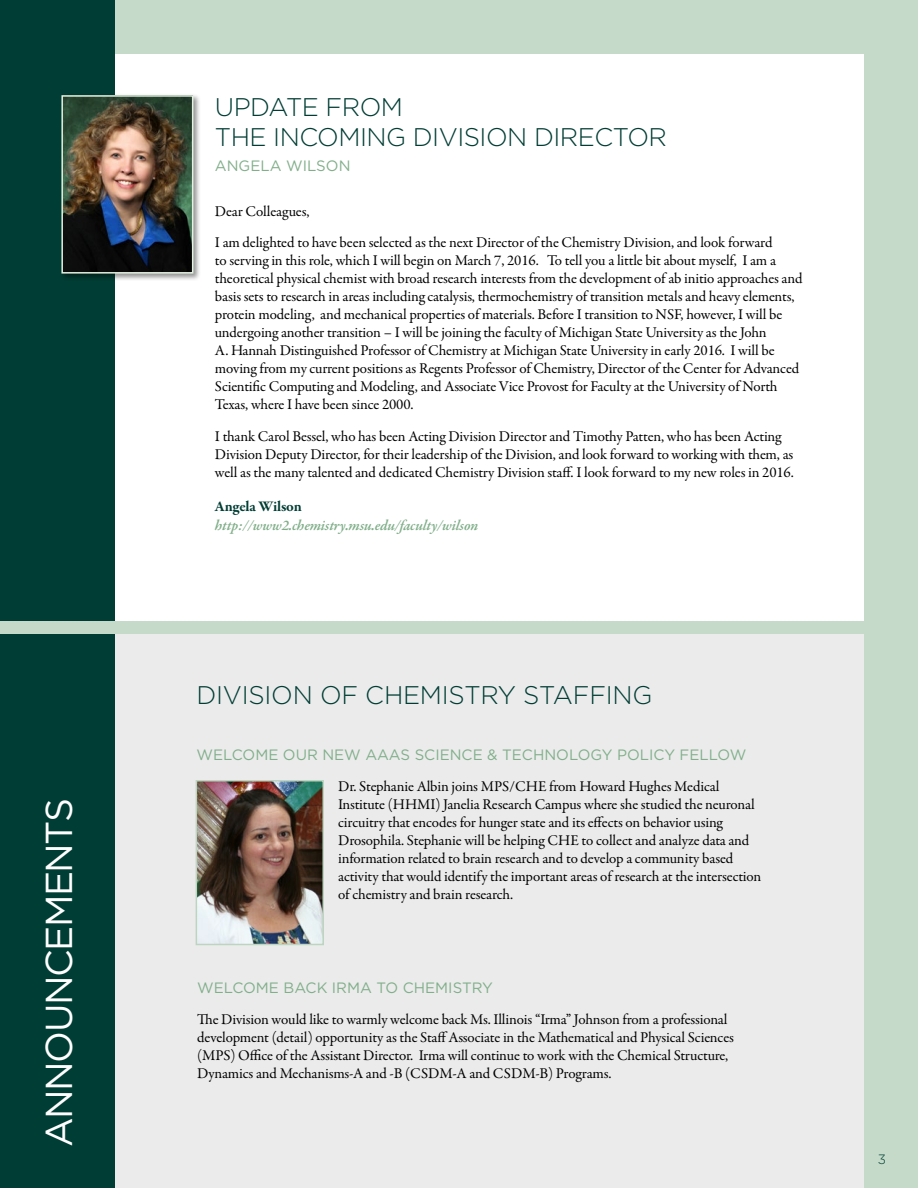
<style>
.page{position:relative;width:918px;height:1188px;background:#c5dac8}
.page>*{position:absolute;margin:0;border:0;box-sizing:border-box;transform-origin:0 0}
.Section_Heading{font:37.5px "Gotham";letter-spacing:-.04em;color:#fff}
.Article_Heading{font:300 25.5px/30.6px "Gotham";letter-spacing:-.02em;color:#003d34}
.Body{font:15px/18px "Garamond Premr Pro";letter-spacing:-.01em;color:#000}
.Article_Author{font:15px "Gotham";color:#81af8a}
.Body-2{font:italic 600 15px "Garamond Premr Pro";letter-spacing:-.01em;color:#81af8a}
.Body-3{font:700 15px "Garamond Premr Pro";letter-spacing:-.01em;color:#003d34}
.t1{font:300 13.5px "Gotham";color:#003d34}
</style>
<div class="page">
<div style="left:0;top:54px;width:864px;height:567px;background:#fff"></div>
<div style="left:0;top:0;width:114px;height:621px;background:#003d34"></div>
<div style="left:0;top:634px;width:864px;height:554px;background:#ebebec"></div>
<div style="left:0;top:634px;width:114px;height:554px;background:#003d34"></div>
<div style="left:60px;top:94px;width:141px;height:187px;background:#000;opacity:.42"></div>
<img style="left:64px;top:98px;width:126px;height:173px">
<div style="left:61px;top:95px;width:132px;height:179px;border:2px solid #e4f1e1"></div>
<img style="left:199px;top:783px;width:122px;height:159px">
<div style="left:196px;top:780px;width:128px;height:165px;border:2px solid #bcd4c0"></div>
<p class="Section_Heading" style="left:35px;top:1147px;width:350px;rotate:-90deg">ANNOUNCEMENTS</p>
<p class="Article_Heading" style="left:215px;top:91px;width:454px">UPDATE FROM<br>THE INCOMING DIVISION DIRECTOR</p>
<p class="Article_Author" style="left:215px;top:156px;width:137px">ANGELA WILSON</p>
<p class="Body" style="left:215px;top:202px;width:96px">Dear Colleagues,</p>
<p class="Body" style="left:215px;top:234px;width:589px">I am delighted to have been selected as the next Director of the Chemistry Division, and look forward<br>to serving in this role, which I will begin on March 7, 2016. To tell you a little bit about myself, I am a theoretical physical chemist with broad research interests from the development of ab initio approaches and basis sets to research in areas including catalysis, thermochemistry of transition metals and heavy elements, protein modeling, and mechanical properties of materials. Before I transition to NSF, however, I will be undergoing another transition – I will be joining the faculty of Michigan State University as the John<br>A. Hannah Distinguished Professor of Chemistry at Michigan State University in early 2016. I will be moving from my current positions as Regents Professor of Chemistry, Director of the Center for Advanced Scientific Computing and Modeling, and Associate Vice Provost for Faculty at the University of North Texas, where I have been since 2000.</p>
<p class="Body" style="left:215px;top:427px;width:580px">I thank Carol Bessel, who has been Acting Division Director and Timothy Patten, who has been Acting<br>Division Deputy Director, for their leadership of the Division, and look forward to working with them, as well as the many talented and dedicated Chemistry Division staff. I look forward to my new roles in 2016.</p>
<p class="Body-3" style="left:215px;top:497px;width:88px">Angela Wilson</p>
<p class="Body-2" style="left:215px;top:516px;width:265px">http://www2.chemistry.msu.edu/faculty/wilson</p>
<p class="Article_Heading" style="left:196px;top:679px;width:457px">DIVISION OF CHEMISTRY STAFFING</p>
<p class="Article_Author" style="left:196px;top:745px;width:551px">WELCOME OUR NEW AAAS SCIENCE &amp; TECHNOLOGY POLICY FELLOW</p>
<p class="Body" style="left:338px;top:778px;width:425px">Dr. Stephanie Albin joins MPS/CHE from Howard Hughes Medical Institute (HHMI) Janelia Research Campus where she studied the neuronal circuitry that encodes for hunger state and its effects on behavior using Drosophila. Stephanie will be helping CHE to collect and analyze data and information related to brain research and to develop a community based activity that would identify the important areas of research at the intersection of chemistry and brain research.</p>
<p class="Article_Author" style="left:197px;top:978px;width:297px">WELCOME BACK IRMA TO CHEMISTRY</p>
<p class="Body" style="left:197px;top:1011px;width:538px">The Division would like to warmly welcome back Ms. Illinois “Irma” Johnson from a professional development (detail) opportunity as the Staff Associate in the Mathematical and Physical Sciences (MPS) Office of the Assistant Director. Irma will continue to work with the Chemical Structure, Dynamics and Mechanisms-A and -B (CSDM-A and CSDM-B) Programs.</p>
<p class="t1" style="left:878px;top:1151px;width:10px">3</p>
</div>
